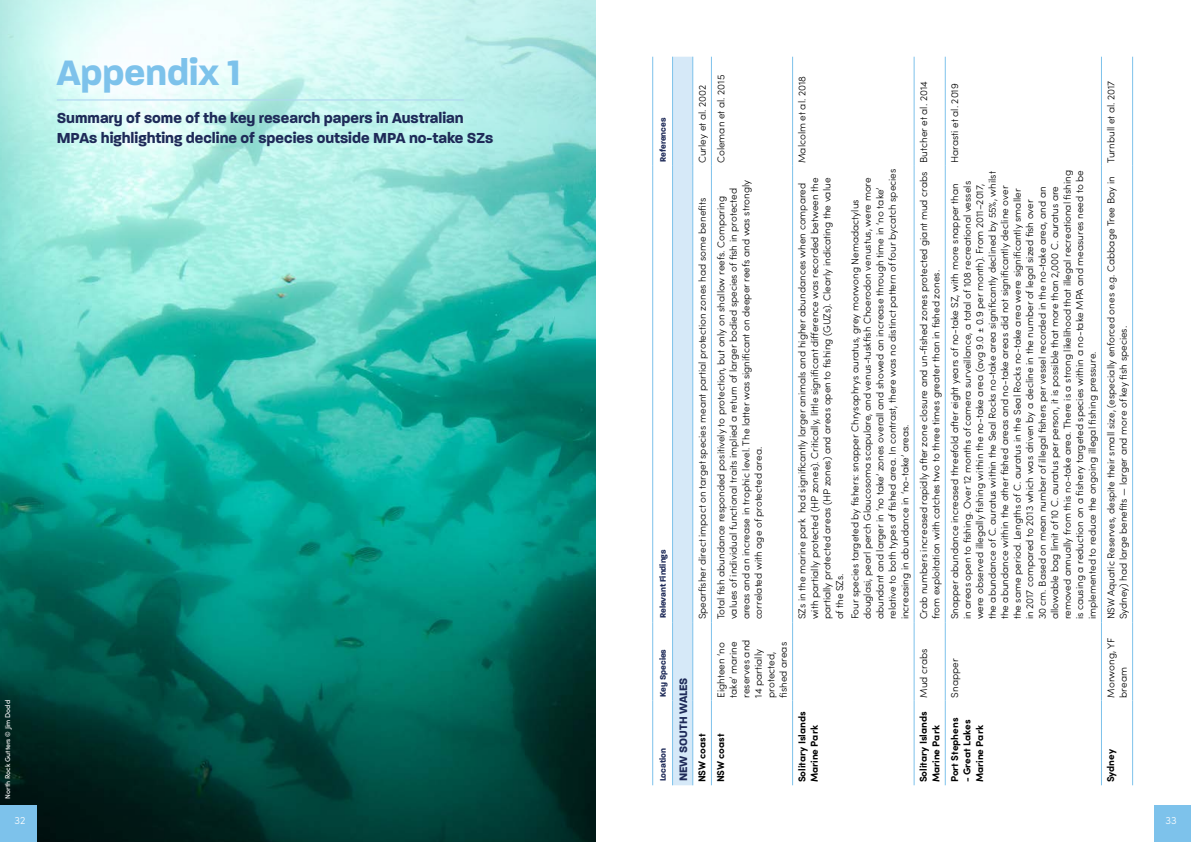
<style>
.page{position:relative;width:1191px;height:842px;background:#fff}
.page>*{position:absolute;margin:0;border:0;box-sizing:border-box;transform-origin:0 0}
.t1{font:700 38.2px "Paralucent";color:#7dc2eb}
.SUB_HEADER{font:700 15.7px/19.7px "Paralucent";color:#1e2a58}
._2nd_sub_header{font:700 11.7px "Paralucent";color:#1e2a58}
.BODY{font:300 10.5px "Sofia Pro";color:#fff}
.table_body{font:300 10px/12.5px "Sofia Pro";color:#000}
.table_body-2{font:700 10px/12.5px "Sofia Pro";color:#000}
._2nd_sub_header-2{font:700 8.7px "Paralucent";color:#1e2a58}
.t2{font:500 7px "Sofia Pro";color:#fff}
</style>
<div class="page">
<img style="left:0;top:308px;width:595px;height:534px">
<svg style="left:0;top:0;width:595px;height:308px;background:#adebe3"></svg>
<hr style="left:57px;top:99px;width:407px;height:2px;background:#b1d7f2">
<div style="left:673px;top:57px;width:19px;height:728px;background:#d6e9f8"></div>
<hr style="left:711px;top:700px;width:1px;height:85px;background:#7dc2eb">
<hr style="left:711px;top:622px;width:1px;height:78px;background:#7dc2eb">
<hr style="left:711px;top:166px;width:1px;height:456px;background:#7dc2eb">
<hr style="left:711px;top:57px;width:1px;height:109px;background:#7dc2eb">
<hr style="left:792px;top:700px;width:1px;height:85px;background:#7dc2eb">
<hr style="left:792px;top:622px;width:1px;height:78px;background:#7dc2eb">
<hr style="left:792px;top:166px;width:1px;height:456px;background:#7dc2eb">
<hr style="left:792px;top:57px;width:1px;height:109px;background:#7dc2eb">
<hr style="left:914px;top:700px;width:1px;height:85px;background:#7dc2eb">
<hr style="left:914px;top:622px;width:1px;height:78px;background:#7dc2eb">
<hr style="left:914px;top:166px;width:1px;height:456px;background:#7dc2eb">
<hr style="left:914px;top:57px;width:1px;height:109px;background:#7dc2eb">
<hr style="left:945px;top:700px;width:1px;height:85px;background:#7dc2eb">
<hr style="left:945px;top:622px;width:1px;height:78px;background:#7dc2eb">
<hr style="left:945px;top:166px;width:1px;height:456px;background:#7dc2eb">
<hr style="left:945px;top:57px;width:1px;height:109px;background:#7dc2eb">
<hr style="left:1101px;top:700px;width:1px;height:85px;background:#7dc2eb">
<hr style="left:1101px;top:622px;width:1px;height:78px;background:#7dc2eb">
<hr style="left:1101px;top:166px;width:1px;height:456px;background:#7dc2eb">
<hr style="left:1101px;top:57px;width:1px;height:109px;background:#7dc2eb">
<hr style="left:1132px;top:700px;width:1px;height:85px;background:#7dc2eb">
<hr style="left:1132px;top:622px;width:1px;height:78px;background:#7dc2eb">
<hr style="left:1132px;top:166px;width:1px;height:456px;background:#7dc2eb">
<hr style="left:1132px;top:57px;width:1px;height:109px;background:#7dc2eb">
<hr style="left:652px;top:700px;width:1px;height:85px;background:#7dc2eb">
<hr style="left:652px;top:622px;width:1px;height:78px;background:#7dc2eb">
<hr style="left:652px;top:166px;width:1px;height:456px;background:#7dc2eb">
<hr style="left:652px;top:57px;width:1px;height:109px;background:#7dc2eb">
<hr style="left:672px;top:700px;width:1px;height:85px;background:#7dc2eb">
<hr style="left:672px;top:622px;width:1px;height:78px;background:#7dc2eb">
<hr style="left:672px;top:166px;width:1px;height:456px;background:#7dc2eb">
<hr style="left:672px;top:57px;width:1px;height:109px;background:#7dc2eb">
<hr style="left:692px;top:700px;width:1px;height:85px;background:#7dc2eb">
<hr style="left:692px;top:622px;width:1px;height:78px;background:#7dc2eb">
<hr style="left:692px;top:166px;width:1px;height:456px;background:#7dc2eb">
<hr style="left:692px;top:57px;width:1px;height:109px;background:#7dc2eb">
<div style="left:0;top:805px;width:37px;height:37px;background:#7dc2eb"></div>
<div style="left:1154px;top:805px;width:37px;height:37px;background:#7dc2eb"></div>
<p class="t1" style="left:57px;top:50px;width:185px">Appendix 1</p>
<p class="SUB_HEADER" style="left:57px;top:108px;width:438px">Summary of some of the key research papers in Australian<br>MPAs highlighting decline of species outside MPA no-take SZs</p>
<p class="t2" style="left:3px;top:798px;width:100px;rotate:-90deg">North Rock Gutters © Jim Dodd</p>
<p class="_2nd_sub_header-2" style="left:658px;top:162px;width:46px;rotate:-90deg">References</p>
<p class="_2nd_sub_header-2" style="left:658px;top:618px;width:70px;rotate:-90deg">Relevant Findings</p>
<p class="_2nd_sub_header-2" style="left:658px;top:696px;width:49px;rotate:-90deg">Key Species</p>
<p class="_2nd_sub_header-2" style="left:658px;top:781px;width:35px;rotate:-90deg">Location</p>
<p class="_2nd_sub_header" style="left:676px;top:781px;width:105px;rotate:-90deg">NEW SOUTH WALES</p>
<p class="table_body" style="left:695px;top:163px;width:79px;rotate:-90deg">Curley et al. 2002</p>
<p class="table_body" style="left:695px;top:619px;width:423px;rotate:-90deg">Spearfisher direct impact on target species meant partial protection zones had some benefits</p>
<p class="table_body" style="left:714px;top:163px;width:90px;rotate:-90deg">Coleman et al. 2015</p>
<p class="table_body" style="left:714px;top:619px;width:441px;rotate:-90deg">Total fish abundance responded positively to protection, but only on shallow reefs. Comparing values of individual functional traits implied a return of larger bodied species of fish in protected areas and an increase in trophic level. The latter was significant on deeper reefs and was strongly correlated with age of protected area.</p>
<p class="table_body" style="left:714px;top:698px;width:60px;rotate:-90deg">Eighteen ‘no take’ marine reserves and<br>14 partially protected, fished areas</p>
<p class="table_body-2" style="left:695px;top:782px;width:50px;rotate:-90deg">NSW coast</p>
<p class="table_body-2" style="left:713px;top:782px;width:50px;rotate:-90deg">NSW coast</p>
<p class="table_body" style="left:795px;top:163px;width:88px;rotate:-90deg">Malcolm et al. 2018</p>
<p class="table_body" style="left:795px;top:619px;width:443px;rotate:-90deg">SZs in the marine park had significantly larger animals and higher abundances when compared with partially protected (HP zones). Critically, little significant difference was recorded between the partially protected areas (HP zones) and areas open to fishing (GUZs). Clearly indicating the value of the SZs.</p>
<p class="table_body" style="left:848px;top:619px;width:452px;rotate:-90deg">Four species targeted by fishers: snapper Chrysophrys auratus, grey morwong Nemadactylus douglasi, pearl perch Glaucosoma scapulare, and venus-tuskfish Choerodon venustus, were more abundant and larger in ‘no take’ zones overall and showed an increase through time in ‘no take’ relative to both types of fished area. In contrast, there was no distinct pattern of four bycatch species increasing in abundance in ‘no-take’ areas.</p>
<p class="table_body" style="left:916px;top:163px;width:83px;rotate:-90deg">Butcher et al. 2014</p>
<p class="table_body" style="left:916px;top:619px;width:449px;rotate:-90deg">Crab numbers increased rapidly after zone closure and un-fished zones protected giant mud crabs from exploitation with catches two to three times greater than in fished zones.</p>
<p class="table_body" style="left:948px;top:163px;width:81px;rotate:-90deg">Harasti et al. 2019</p>
<p class="table_body" style="left:948px;top:619px;width:451px;rotate:-90deg">Snapper abundance increased threefold after eight years of no-take SZ, with more snapper than<br>in areas open to fishing. Over 12 months of camera surveillance, a total of 108 recreational vessels were observed illegally fishing within the no-take area (avg 9.0 ± 0.9 per month). From 2011–2017, the abundance of C. auratus within the Seal Rocks no-take area significantly declined by 55%, whilst the abundance within the other fished areas and no-take areas did not significantly decline over the same period. Lengths of C. auratus in the Seal Rocks no-take area were significantly smaller<br>in 2017 compared to 2013 which was driven by a decline in the number of legal sized fish over<br>30 cm. Based on mean number of illegal fishers per vessel recorded in the no-take area, and an allowable bag limit of 10 C. auratus per person, it is possible that more than 2,000 C. auratus are removed annually from this no-take area. There is a strong likelihood that illegal recreational fishing is causing a reduction on a fishery targeted species within a no-take MPA and measures need to be implemented to reduce the ongoing illegal fishing pressure.</p>
<p class="table_body-2" style="left:795px;top:782px;width:73px;rotate:-90deg">Solitary Islands<br>Marine Park</p>
<p class="table_body" style="left:916px;top:698px;width:51px;rotate:-90deg">Mud crabs</p>
<p class="table_body-2" style="left:916px;top:782px;width:73px;rotate:-90deg">Solitary Islands<br>Marine Park</p>
<p class="table_body" style="left:948px;top:698px;width:41px;rotate:-90deg">Snapper</p>
<p class="table_body-2" style="left:947px;top:782px;width:66px;rotate:-90deg">Port Stephens</p>
<p class="table_body-2" style="left:960px;top:782px;width:64px;rotate:-90deg">- Great Lakes<br>Marine Park</p>
<p class="table_body" style="left:1104px;top:163px;width:84px;rotate:-90deg">Turnbull et al. 2017</p>
<p class="table_body" style="left:1104px;top:619px;width:444px;rotate:-90deg">NSW Aquatic Reserves, despite their small size, (especially enforced ones e.g. Cabbage Tree Bay in<br>Sydney) had large benefits — larger and more of key fish species.</p>
<p class="table_body" style="left:1104px;top:698px;width:62px;rotate:-90deg">Morwong, YF bream</p>
<p class="table_body-2" style="left:1103px;top:782px;width:35px;rotate:-90deg">Sydney</p>
<p class="BODY" style="left:15px;top:813px;width:12px">32</p>
<p class="BODY" style="left:1165px;top:813px;width:13px">33</p>
</div>
